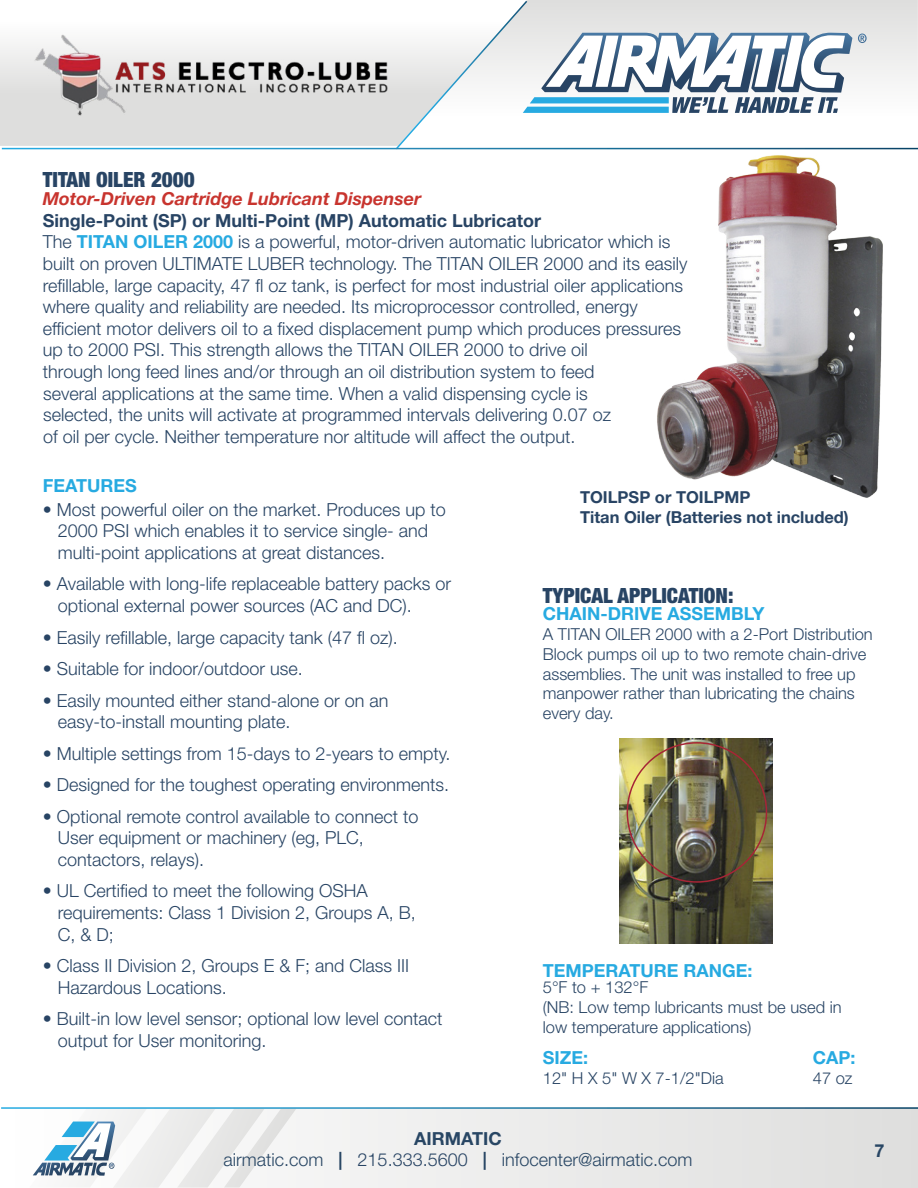
<style>
.page{position:relative;width:918px;height:1188px;background:#fff}
.page>*{position:absolute;margin:0;border:0;box-sizing:border-box;transform-origin:0 0}
.t1{font:900 condensed 21px "Helvetica Neue";color:#284464}
.t2{font:300 18px/21.6px "Helvetica Neue";color:#284464}
.t3{font:700 18px "Helvetica Neue LT Std";color:#27aae1}
.t4{font:700 18px "Helvetica Neue LT Std";color:#284464}
.t5{font:300 18px "Helvetica Neue";color:#284664}
.t6{font:italic 700 18px "Helvetica Neue Cyr";color:#c8342e}
.t7{font:700 18px "Helvetica Neue LT Std";color:#284664}
.t8{font:300 16.5px/19.8px "Helvetica Neue";color:#284464}
.t9{font:700 16.5px/19.8px "Helvetica Neue LT Std";color:#284464}
.s1{font-family:"Helvetica Neue LT Std";font-weight:700;color:#27aae1}
.s2{font-family:"Helvetica Neue LT Std";font-weight:700}
.s3{color:#284464}
</style>
<div class="page">
<svg style="left:852px;top:0;width:66px;height:82px"></svg>
<svg style="left:0;top:43px;width:394px;height:103px;background:#dfdfde"></svg>
<svg style="left:858px;top:34px;width:9px;height:9px"></svg>
<div style="left:0;top:1109px;width:918px;height:79px;background:#eaeae9"></div>
<svg style="left:29px;top:1109px;width:267px;height:79px"></svg>
<img style="left:657px;top:155px;width:226px;height:343px">
<img style="left:619px;top:739px;width:153px;height:204px">
<img style="left:30px;top:34px;width:360px;height:88px">
<svg style="left:394px;top:0;width:458px;height:150px"></svg>
<hr style="left:2px;top:148px;width:916px;height:1px;background:#fff">
<p class="t1" style="left:43px;top:167px;width:153px">TITAN OILER 2000</p>
<p class="t6" style="left:43px;top:189px;width:380px">Motor-Driven Cartridge Lubricant Dispenser</p>
<p class="t4" style="left:43px;top:209px;width:500px">Single-Point (SP) or Multi-Point (MP) Automatic Lubricator</p>
<p class="t2" style="left:43px;top:231px;width:646px">The <span class="s1">TITAN OILER 2000</span> is a powerful, motor-driven automatic lubricator which is built on proven ULTIMATE LUBER technology. The TITAN OILER 2000 and its easily refillable, large capacity, 47 fl oz tank, is perfect for most industrial oiler applications where quality and reliability are needed. Its microprocessor controlled, energy efficient motor delivers oil to a fixed displacement pump which produces pressures up to 2000 PSI. This strength allows the TITAN OILER 2000 to drive oil<br>through long feed lines and/or through an oil distribution system to feed<br>several applications at the same time. When a valid dispensing cycle is<br>selected, the units will activate at programmed intervals delivering 0.07 oz<br>of oil per cycle. Neither temperature nor altitude will affect the output.</p>
<p class="t3" style="left:43px;top:474px;width:96px">FEATURES</p>
<p class="t2" style="left:58px;top:498px;width:390px;text-indent:-15px">• Most powerful oiler on the market. Produces up to<br>2000 PSI which enables it to service single- and multi-point applications at great distances.</p>
<p class="t2" style="left:58px;top:573px;width:395px;text-indent:-15px">• Available with long-life replaceable battery packs or optional external power sources (AC and DC).</p>
<p class="t2" style="left:43px;top:626px;width:357px">• Easily refillable, large capacity tank (47 fl oz).</p>
<p class="t2" style="left:43px;top:657px;width:262px">• Suitable for indoor/outdoor use.</p>
<p class="t2" style="left:58px;top:689px;width:332px;text-indent:-15px">• Easily mounted either stand-alone or on an easy-to-install mounting plate.</p>
<p class="t2" style="left:43px;top:742px;width:409px">• Multiple settings from 15-days to 2-years to empty.</p>
<p class="t2" style="left:43px;top:774px;width:408px">• Designed for the toughest operating environments.</p>
<p class="t2" style="left:58px;top:805px;width:362px;text-indent:-15px">• Optional remote control available to connect to<br>User equipment or machinery (eg, PLC, contactors, relays).</p>
<p class="t2" style="left:58px;top:880px;width:360px;text-indent:-15px">• UL Certified to meet the following OSHA requirements: Class 1 Division 2, Groups A, B,<br>C, &amp; D;</p>
<p class="t2" style="left:58px;top:954px;width:353px;text-indent:-15px">• Class II Division 2, Groups E &amp; F; and Class III<br>Hazardous Locations.</p>
<p class="t2" style="left:58px;top:1008px;width:386px;text-indent:-15px">• Built-in low level sensor; optional low level contact output for User monitoring.</p>
<p class="t9" style="left:580px;top:487px;width:270px">TOILPSP or TOILPMP<br>Titan Oiler (Batteries not included)</p>
<p class="t1" style="left:543px;top:582px;width:192px">TYPICAL APPLICATION:</p>
<p class="t3" style="left:543px;top:603px;width:223px">CHAIN-DRIVE ASSEMBLY</p>
<p class="t8" style="left:543px;top:624px;width:331px">A TITAN OILER 2000 with a 2-Port Distribution Block pumps oil up to two remote chain-drive assemblies. The unit was installed to free up manpower rather than lubricating the chains every day.</p>
<p class="t3" style="left:543px;top:960px;width:211px">TEMPERATURE RANGE:</p>
<p class="t8" style="left:543px;top:977px;width:300px">5°F to + 132°F<br>(NB: Low temp lubricants must be used in low temperature applications)</p>
<p class="t3" style="left:543px;top:1047px;width:47px">SIZE:</p>
<p class="t3" style="left:813px;top:1047px;width:44px">CAP:</p>
<p class="t8" style="left:543px;top:1068px;width:182px">12" H X 5" W X 7-1/2"Dia</p>
<p class="t8" style="left:813px;top:1068px;width:41px">47 oz</p>
<p class="t7" style="left:414px;top:1127px;width:89px">AIRMATIC</p>
<p class="t5" style="left:224px;top:1149px;width:470px">airmatic.com <span class="s2">|</span> <span class="s3">215.333.5600</span> <span class="s2">|</span> infocenter@airmatic.com</p>
<p class="t7" style="left:874px;top:1140px;width:12px">7</p>
</div>
